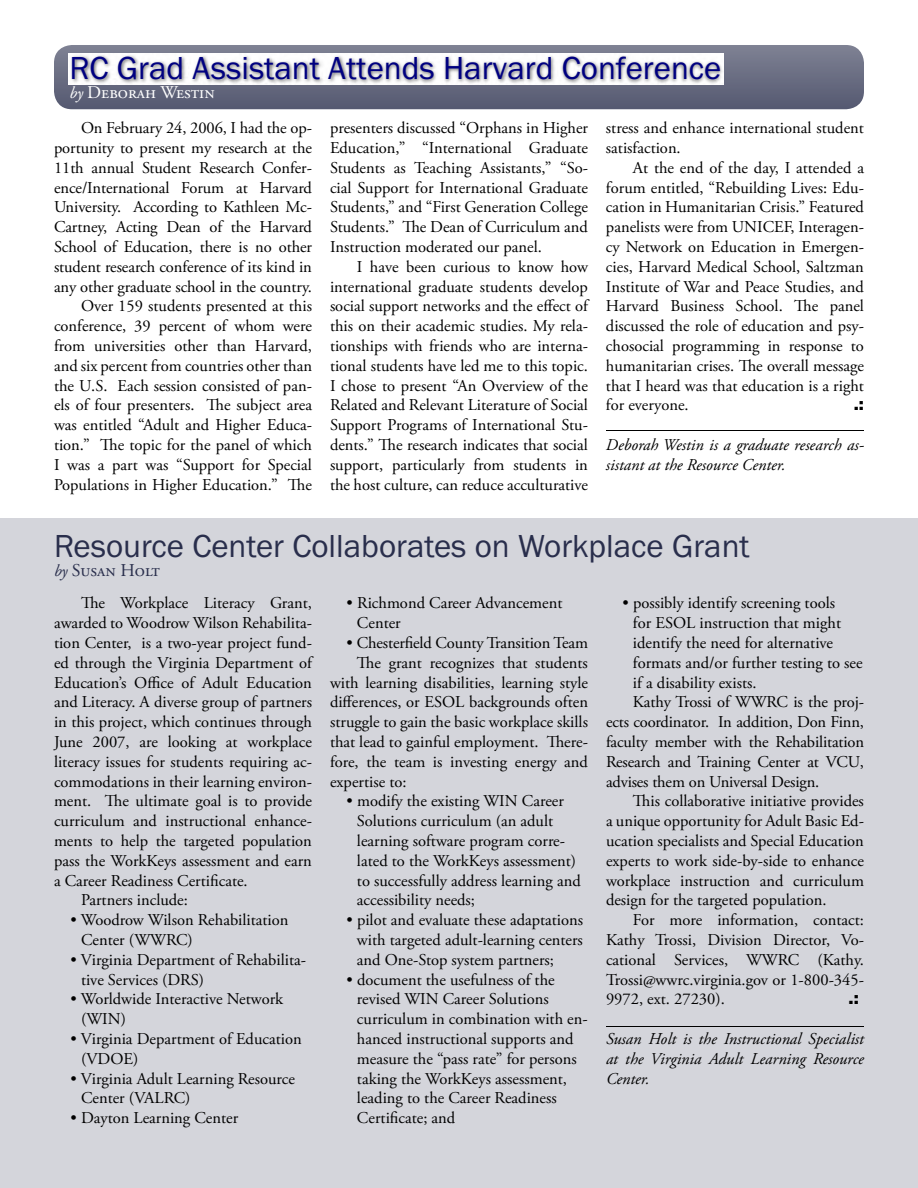
<style>
.page{position:relative;width:918px;height:1188px;background:#fff}
.page>*{position:absolute;margin:0;border:0;box-sizing:border-box;transform-origin:0 0}
.t1{font:33px "FS Franklin Gothic";color:#292e4c}
.t2{font:33px "FS Franklin Gothic";color:#000080}
.t3{font:18px "Adobe Garamond Pro";color:#fff}
.t4{font:18px "Adobe Garamond Pro";color:#292e4c}
.t5{font:800 18px "FS Franklin Gothic H";color:#000}
.t6{font:16.5px/19.8px "Adobe Garamond Pro";color:#000}
.t7{font:italic 16.5px "Adobe Garamond Pro";color:#000}
.s1{font-style:italic;font-size:16.5px}
.s2{font-style:italic}
</style>
<div class="page">
<div style="left:0;top:518px;width:918px;height:670px;background:#d4d5db"></div>
<hr style="left:606px;top:1026px;width:258px;height:1px;background:#000">
<hr style="left:606px;top:430px;width:258px;height:1px;background:#000">
<svg style="left:54px;top:45px;width:810px;height:64px;background:#676b80"></svg>
<img style="left:69px;top:53px;width:655px;height:32px">
<h1 class="t2" style="left:69px;top:50px;width:654px">RC Grad Assistant Attends Harvard Conference</h1>
<p class="t3" style="left:69px;top:81px;width:147px"><span class="s1">by</span> DEBORAH WESTIN</p>
<p class="t6" style="left:54px;top:119px;width:260px;text-align:right">On February 24, 2006, I had the op&shy;portunity to present my research at the 11th annual Student Research Confer&shy;ence/International Forum at Harvard University. According to Kathleen Mc-Cartney, Acting Dean of the Harvard School of Education, there is no other student research conference of its kind in any other graduate school in the country.<br>Over 159 students presented at this conference, 39 percent of whom were from universities other than Harvard, and six percent from countries other than the U.S. Each session consisted of pan&shy;els of four presenters. The subject area was entitled “Adult and Higher Educa&shy;tion.” The topic for the panel of which I was a part was “Support for Special Populations in Higher Education.” The</p>
<p class="t6" style="left:330px;top:119px;width:535px">presenters discussed “Orphans in Higher stress and enhance international student<br>Education,” “International Graduate satisfaction.<br>Students as Teaching Assistants,” “So-</p>
<p class="t6" style="left:330px;top:158px;width:536px;text-align:justify;text-indent:303px">At the end of the day, I attended a cial Support for International Graduate forum entitled, “Rebuilding Lives: Edu-Students,” and “First Generation College cation in Humanitarian Crisis.” Featured Students.” The Dean of Curriculum and panelists were from UNICEF, Interagen-Instruction moderated our panel.</p>
<p class="t6" style="left:606px;top:237px;width:259px">cy Network on Education in Emergen-</p>
<p class="t6" style="left:357px;top:257px;width:508px">I have been curious to know how cies, Harvard Medical School, Saltzman</p>
<p class="t6" style="left:330px;top:277px;width:536px">international graduate students develop Institute of War and Peace Studies, and</p>
<p class="t6" style="left:330px;top:297px;width:535px">social support networks and the effect of Harvard Business School. The panel</p>
<p class="t6" style="left:330px;top:317px;width:535px">this on their academic studies. My rela- discussed the role of education and psy-</p>
<p class="t6" style="left:330px;top:336px;width:536px">tionships with friends who are interna- chosocial programming in response to</p>
<p class="t6" style="left:330px;top:356px;width:535px">tional students have led me to this topic. humanitarian crises. The overall message</p>
<p class="t6" style="left:330px;top:376px;width:535px">I chose to present “An Overview of the that I heard was that education is a right</p>
<p class="t6" style="left:330px;top:396px;width:360px">Related and Relevant Literature of Social for everyone.</p>
<p class="t6" style="left:330px;top:416px;width:259px">Support Programs of International Stu-</p>
<p class="t6" style="left:330px;top:435px;width:535px">dents.” The research indicates that social <span class="s2">Deborah Westin is a graduate research as-</span></p>
<p class="t6" style="left:330px;top:455px;width:457px">support, particularly from students in <span class="s2">sistant at the Resource Center.</span></p>
<p class="t6" style="left:330px;top:475px;width:260px">the host culture, can reduce acculturative</p>
<p class="t5" style="left:854px;top:394px;width:12px">.:</p>
<h1 class="t1" style="left:54px;top:528px;width:697px">Resource Center Collaborates on Workplace Grant</h1>
<p class="t4" style="left:54px;top:559px;width:107px"><span class="s1">by</span> SUSAN HOLT</p>
<p class="t6" style="left:81px;top:594px;width:232px">The Workplace Literacy Grant,</p>
<p class="t6" style="left:54px;top:614px;width:260px">awarded to Woodrow Wilson Rehabilita-</p>
<p class="t6" style="left:54px;top:633px;width:259px">tion Center, is a two-year project fund-</p>
<p class="t6" style="left:54px;top:653px;width:260px">ed through the Virginia Department of</p>
<p class="t6" style="left:54px;top:673px;width:259px">Education’s Office of Adult Education</p>
<p class="t6" style="left:54px;top:693px;width:260px">and Literacy. A diverse group of partners</p>
<p class="t6" style="left:54px;top:713px;width:259px">in this project, which continues through</p>
<p class="t6" style="left:54px;top:732px;width:260px">June 2007, are looking at workplace</p>
<p class="t6" style="left:54px;top:752px;width:260px">literacy issues for students requiring ac-</p>
<p class="t6" style="left:54px;top:772px;width:260px">commodations in their learning environ-</p>
<p class="t6" style="left:54px;top:792px;width:260px">ment. The ultimate goal is to provide</p>
<p class="t6" style="left:54px;top:812px;width:259px">curriculum and instructional enhance-</p>
<p class="t6" style="left:54px;top:831px;width:259px">ments to help the targeted population</p>
<p class="t6" style="left:54px;top:851px;width:259px">pass the WorkKeys assessment and earn</p>
<p class="t6" style="left:54px;top:871px;width:195px">a Career Readiness Certificate.</p>
<p class="t6" style="left:81px;top:891px;width:108px">Partners include:</p>
<p class="t6" style="left:81px;top:911px;width:209px;text-indent:-10px">• Woodrow Wilson Rehabilitation<br>Center (WWRC)</p>
<p class="t6" style="left:81px;top:950px;width:227px;text-indent:-10px">• Virginia Department of Rehabilita&shy;tive Services (DRS)</p>
<p class="t6" style="left:81px;top:990px;width:204px;text-indent:-10px">• Worldwide Interactive Network (WIN)</p>
<p class="t6" style="left:81px;top:1029px;width:222px;text-indent:-10px">• Virginia Department of Education (VDOE)</p>
<p class="t6" style="left:81px;top:1069px;width:216px;text-indent:-10px">• Virginia Adult Learning Resource<br>Center (VALRC)</p>
<p class="t6" style="left:71px;top:1109px;width:169px">• Dayton Learning Center</p>
<p class="t6" style="left:357px;top:594px;width:207px;text-indent:-10px">• Richmond Career Advancement<br>Center</p>
<p class="t6" style="left:346px;top:633px;width:243px">• Chesterfield County Transition Team</p>
<p class="t6" style="left:357px;top:653px;width:232px">The grant recognizes that students</p>
<p class="t6" style="left:330px;top:673px;width:260px">with learning disabilities, learning style</p>
<p class="t6" style="left:330px;top:693px;width:259px">differences, or ESOL backgrounds often</p>
<p class="t6" style="left:330px;top:713px;width:260px">struggle to gain the basic workplace skills</p>
<p class="t6" style="left:330px;top:732px;width:259px">that lead to gainful employment. There-</p>
<p class="t6" style="left:330px;top:752px;width:259px">fore, the team is investing energy and</p>
<p class="t6" style="left:330px;top:772px;width:78px">expertise to:</p>
<p class="t6" style="left:357px;top:792px;width:225px;text-indent:-10px">• modify the existing WIN Career<br>Solutions curriculum (an adult learning software program corre&shy;lated to the WorkKeys assessment) to successfully address learning and accessibility needs;</p>
<p class="t6" style="left:357px;top:911px;width:228px;text-align:justify;text-indent:-10px">• pilot and evaluate these adaptations with targeted adult-learning centers and One-Stop system partners;</p>
<p class="t6" style="left:357px;top:970px;width:232px;text-indent:-10px">• document the usefulness of the revised WIN Career Solutions curriculum in combination with en&shy;hanced instructional supports and</p>
<p class="t6" style="left:622px;top:594px;width:214px">• possibly identify screening tools</p>
<p class="t6" style="left:633px;top:614px;width:210px">for ESOL instruction that might</p>
<p class="t6" style="left:633px;top:633px;width:202px">identify the need for alternative</p>
<p class="t6" style="left:633px;top:653px;width:231px">formats and/or further testing to see</p>
<p class="t6" style="left:633px;top:673px;width:125px">if a disability exists.</p>
<p class="t6" style="left:633px;top:693px;width:233px">Kathy Trossi of WWRC is the proj-</p>
<p class="t6" style="left:606px;top:713px;width:260px">ects coordinator. In addition, Don Finn,</p>
<p class="t6" style="left:606px;top:732px;width:260px">faculty member with the Rehabilitation</p>
<p class="t6" style="left:606px;top:752px;width:259px">Research and Training Center at VCU,</p>
<p class="t6" style="left:606px;top:772px;width:215px">advises them on Universal Design.</p>
<p class="t6" style="left:633px;top:792px;width:232px">This collaborative initiative provides</p>
<p class="t6" style="left:606px;top:812px;width:259px">a unique opportunity for Adult Basic Ed-</p>
<p class="t6" style="left:606px;top:831px;width:259px">ucation specialists and Special Education</p>
<p class="t6" style="left:606px;top:851px;width:259px">experts to work side-by-side to enhance</p>
<p class="t6" style="left:606px;top:871px;width:260px">workplace instruction and curriculum</p>
<p class="t6" style="left:606px;top:891px;width:222px">design for the targeted population.</p>
<p class="t6" style="left:633px;top:911px;width:232px">For more information, contact:</p>
<p class="t6" style="left:606px;top:930px;width:259px">Kathy Trossi, Division Director, Vo-</p>
<p class="t6" style="left:606px;top:950px;width:259px">cational Services, WWRC (Kathy.</p>
<p class="t6" style="left:606px;top:970px;width:259px">Trossi@wwrc.virginia.gov or 1-800-345-</p>
<p class="t6" style="left:606px;top:990px;width:120px">9972, ext. 27230).</p>
<p class="t5" style="left:849px;top:988px;width:12px">.:</p>
<p class="t7" style="left:606px;top:1029px;width:259px">Susan Holt is the Instructional Specialist</p>
<p class="t6" style="left:357px;top:1049px;width:221px">measure the “pass rate” for persons</p>
<p class="t7" style="left:606px;top:1049px;width:259px">at the Virginia Adult Learning Resource</p>
<p class="t6" style="left:357px;top:1069px;width:212px">taking the WorkKeys assessment,</p>
<p class="t7" style="left:606px;top:1068px;width:45px">Center.</p>
<p class="t6" style="left:357px;top:1089px;width:201px">leading to the Career Readiness<br>Certificate; and</p>
</div>
